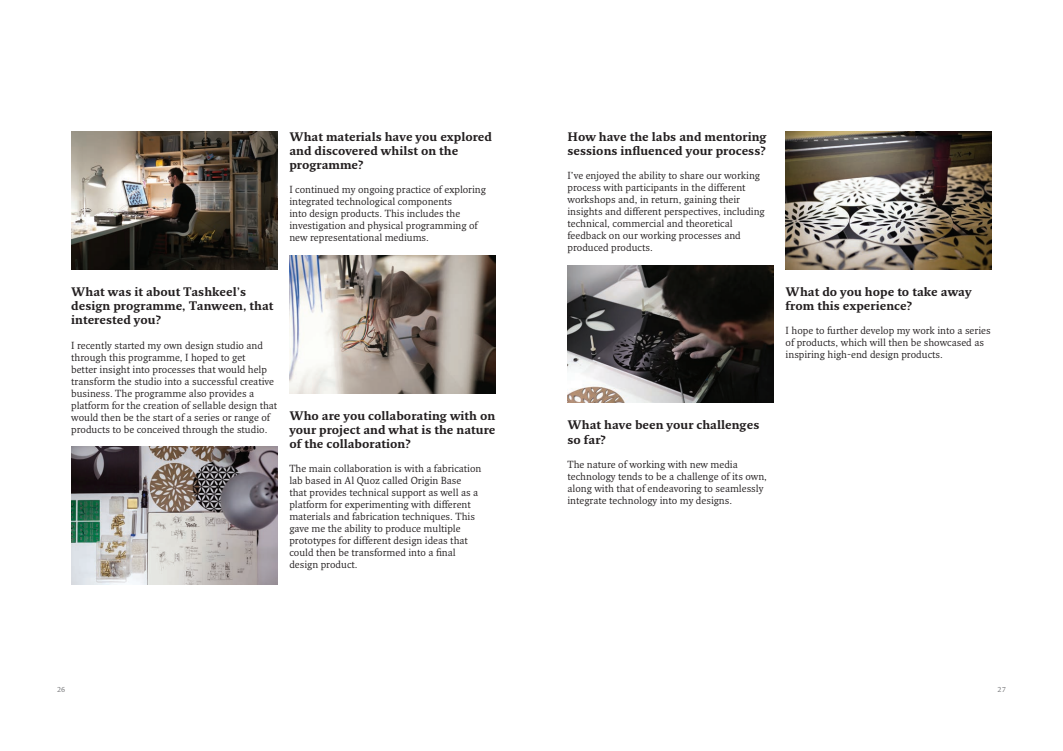
<style>
.page{position:relative;width:1063px;height:751px;background:#fff}
.page>*{position:absolute;margin:0;border:0;box-sizing:border-box;transform-origin:0 0}
.t1{font:700 12px/14.4px "Fresco";color:#231f20}
.t2{font:10px/12px "Fresco";color:#231f20}
.t3{font:7px "Fresco";color:#6c6d70}
</style>
<div class="page">
<img style="left:71px;top:132px;width:206px;height:137px">
<img style="left:71px;top:446px;width:206px;height:138px">
<img style="left:289px;top:255px;width:206px;height:138px">
<img style="left:567px;top:265px;width:206px;height:138px">
<img style="left:785px;top:132px;width:206px;height:137px">
<div style="left:16px;top:370px;width:11px;height:11px;border:1px solid #fff;border-radius:50%"></div>
<p class="t1" style="left:289px;top:129px;width:204px">What materials have you explored and discovered whilst on the programme?</p>
<p class="t2" style="left:289px;top:184px;width:198px">I continued my ongoing practice of exploring integrated technological components<br>into design products. This includes the investigation and physical programming of new representational mediums.</p>
<p class="t1" style="left:71px;top:284px;width:204px">What was it about Tashkeel’s design programme, Tanween, that interested you?</p>
<p class="t2" style="left:71px;top:339px;width:208px">I recently started my own design studio and through this programme, I hoped to get<br>better insight into processes that would help transform the studio into a successful creative business. The programme also provides a platform for the creation of sellable design that would then be the start of a series or range of products to be conceived through the studio.</p>
<p class="t1" style="left:289px;top:408px;width:208px;text-align:justify">Who are you collaborating with on your project and what is the nature of the collaboration?</p>
<p class="t2" style="left:289px;top:462px;width:194px">The main collaboration is with a fabrication lab based in Al Quoz called Origin Base that provides technical support as well as a platform for experimenting with different materials and fabrication techniques. This gave me the ability to produce multiple prototypes for different design ideas that could then be transformed into a final design product.</p>
<p class="t1" style="left:567px;top:129px;width:201px">How have the labs and mentoring sessions influenced your process?</p>
<p class="t2" style="left:567px;top:169px;width:199px">I’ve enjoyed the ability to share our working process with participants in the different workshops and, in return, gaining their insights and different perspectives, including technical, commercial and theoretical feedback on our working processes and produced products.</p>
<p class="t1" style="left:785px;top:284px;width:187px">What do you hope to take away from this experience?</p>
<p class="t2" style="left:785px;top:324px;width:206px">I hope to further develop my work into a series of products, which will then be showcased as inspiring high-end design products.</p>
<p class="t1" style="left:567px;top:417px;width:193px">What have been your challenges so far?</p>
<p class="t2" style="left:567px;top:458px;width:201px">The nature of working with new media technology tends to be a challenge of its own, along with that of endeavoring to seamlessly integrate technology into my designs.</p>
<p class="t3" style="left:57px;top:685px;width:10px">26</p>
<p class="t3" style="left:997px;top:685px;width:10px">27</p>
</div>
